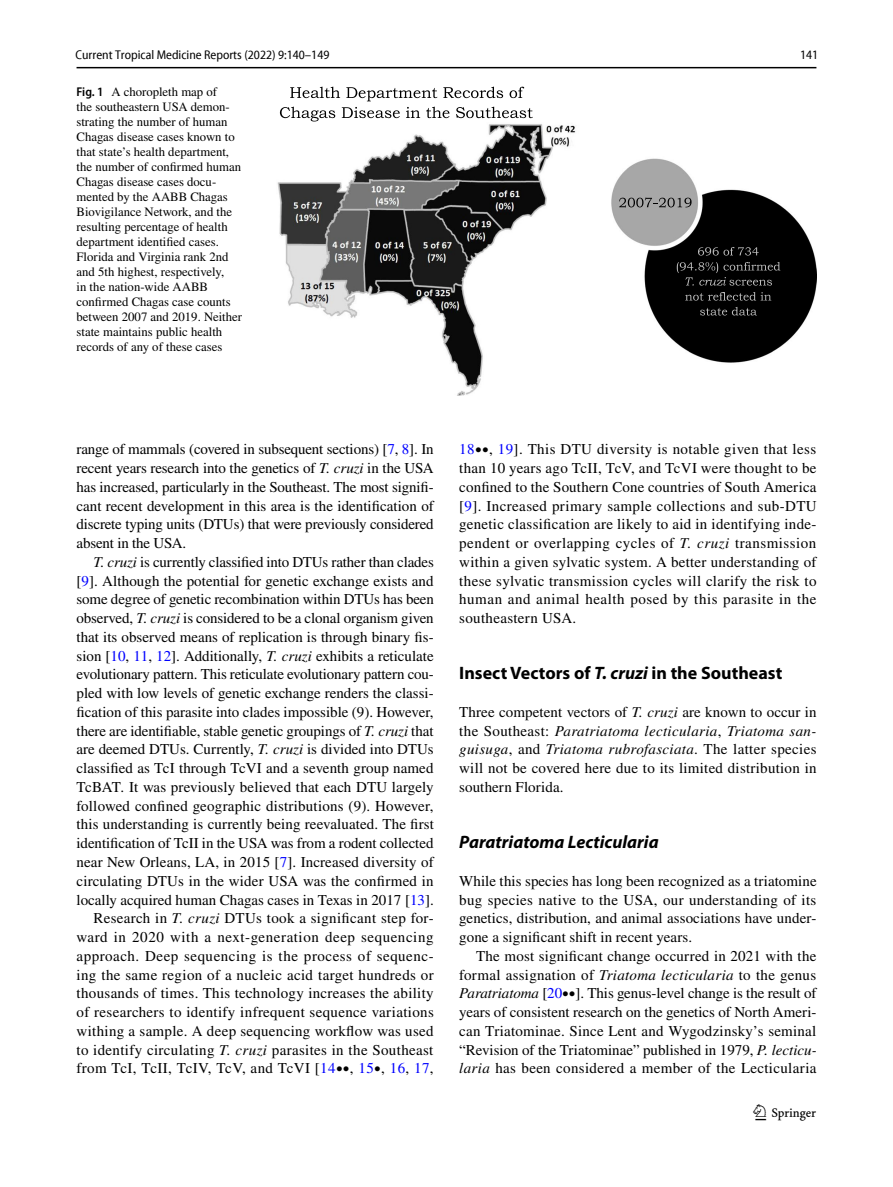
<style>
.page{position:relative;width:893px;height:1187px;background:#fff}
.page>*{position:absolute;margin:0;border:0;box-sizing:border-box;transform-origin:0 0}
.t1{font:22.5px "Springnew Regular 3";color:#000}
.t2{font:700 18px "Myriad Pro";color:#000}
.t3{font:italic 700 18px "Myriad Pro";color:#000}
.t4{font:15px/18.8px "STIX";letter-spacing:.005em;color:#000;text-align:justify}
.t5{font:12.75px/15px "STIX";color:#000}
.t6{font:semi-condensed 12.75px "Myriad Pro Unic";color:#000}
.s1{font-family:"Myriad Pro";font-weight:600;font-stretch:semi-condensed}
.s2{color:#00f}
.s3{font-style:italic}
.s4{font-size:12.75px}
</style>
<div class="page">
<hr style="left:77px;top:67px;width:739px;height:1px;background:#000">
<img style="left:277px;top:124px;width:539px;height:272px">
<svg style="left:290px;top:87px;width:234px;height:14px"></svg>
<svg style="left:280px;top:107px;width:253px;height:14px"></svg>
<svg style="left:619px;top:197px;width:73px;height:10px"></svg>
<svg style="left:698px;top:247px;width:61px;height:8px"></svg>
<svg style="left:677px;top:262px;width:103px;height:23px;background:#1c1c1c"></svg>
<svg style="left:685px;top:292px;width:86px;height:8px"></svg>
<svg style="left:700px;top:307px;width:57px;height:8px"></svg>
<p class="t6" style="left:76px;top:50px;width:255px">Current Tropical Medicine Reports (2022) 9:140–149</p>
<p class="t5" style="left:77px;top:85px;width:167px"><span class="s1">Fig. 1</span> A choropleth map of<br>the southeastern USA demon&shy;strating the number of human<br>Chagas disease cases known to that state’s health department, the number of confirmed human<br>Chagas disease cases docu&shy;mented by the AABB Chagas<br>Biovigilance Network, and the resulting percentage of health department identified cases.<br>Florida and Virginia rank 2nd and 5th highest, respectively,<br>in the nation-wide AABB confirmed Chagas case counts between 2007 and 2019. Neither state maintains public health records of any of these cases</p>
<p class="t6" style="left:800px;top:50px;width:20px">141</p>
<p class="t4" style="left:77px;top:441px;width:359px">range of mammals (covered in subsequent sections) [<span class="s2">7</span>, <span class="s2">8</span>]. In recent years research into the genetics of <span class="s3">T. cruzi</span> in the USA has increased, particularly in the Southeast. The most signifi&shy;cant recent development in this area is the identification of discrete typing units (DTUs) that were previously considered absent in the USA.</p>
<p class="t4" style="left:77px;top:553px;width:359px;text-align:right"><span class="s3">T. cruzi</span> is currently classified into DTUs rather than clades [<span class="s2">9</span>]. Although the potential for genetic exchange exists and some degree of genetic recombination within DTUs has been observed, <span class="s3">T. cruzi</span> is considered to be a clonal organism given that its observed means of replication is through binary fis&shy;sion [<span class="s2">10</span>, <span class="s2">11</span>, <span class="s2">12</span>]. Additionally, <span class="s3">T. cruzi</span> exhibits a reticulate evolutionary pattern. This reticulate evolutionary pattern cou&shy;pled with low levels of genetic exchange renders the classi&shy;fication of this parasite into clades impossible (9). However, there are identifiable, stable genetic groupings of <span class="s3">T. cruzi</span> that are deemed DTUs. Currently, <span class="s3">T. cruzi</span> is divided into DTUs classified as TcI through TcVI and a seventh group named TcBAT. It was previously believed that each DTU largely followed confined geographic distributions (9). However, this understanding is currently being reevaluated. The first identification of TcII in the USA was from a rodent collected near New Orleans, LA, in 2015 [<span class="s2">7</span>]. Increased diversity of circulating DTUs in the wider USA was the confirmed in locally acquired human Chagas cases in Texas in 2017 [<span class="s2">13</span>].<br>Research in <span class="s3">T. cruzi</span> DTUs took a significant step for&shy;ward in 2020 with a next-generation deep sequencing approach. Deep sequencing is the process of sequenc&shy;ing the same region of a nucleic acid target hundreds or thousands of times. This technology increases the ability of researchers to identify infrequent sequence variations withing a sample. A deep sequencing workflow was used to identify circulating <span class="s3">T. cruzi</span> parasites in the Southeast from TcI, TcII, TcIV, TcV, and TcVI [<span class="s2">14</span><span class="s4">••</span>, <span class="s2">15</span><span class="s4">•</span>, <span class="s2">16</span>, <span class="s2">17</span>,</p>
<p class="t4" style="left:459px;top:441px;width:359px"><span class="s2">18</span><span class="s4">••</span>, <span class="s2">19</span>]. This DTU diversity is notable given that less than 10 years ago TcII, TcV, and TcVI were thought to be confined to the Southern Cone countries of South America [<span class="s2">9</span>]. Increased primary sample collections and sub-DTU genetic classification are likely to aid in identifying inde&shy;pendent or overlapping cycles of <span class="s3">T. cruzi</span> transmission within a given sylvatic system. A better understanding of these sylvatic transmission cycles will clarify the risk to human and animal health posed by this parasite in the southeastern USA.</p>
<p class="t2" style="left:459px;top:661px;width:325px">Insect Vectors of <span class="s3">T. cruzi</span> in the Southeast</p>
<p class="t4" style="left:459px;top:703px;width:359px">Three competent vectors of <span class="s3">T. cruzi</span> are known to occur in the Southeast: <span class="s3">Paratriatoma lecticularia</span>, <span class="s3">Triatoma san&shy;guisuga</span>, and <span class="s3">Triatoma rubrofasciata</span>. The latter species will not be covered here due to its limited distribution in southern Florida.</p>
<p class="t3" style="left:459px;top:830px;width:201px">Paratriatoma Lecticularia</p>
<p class="t4" style="left:459px;top:872px;width:359px">While this species has long been recognized as a triatomine bug species native to the USA, our understanding of its genetics, distribution, and animal associations have under&shy;gone a significant shift in recent years.</p>
<p class="t4" style="left:459px;top:947px;width:359px;text-indent:17px">The most significant change occurred in 2021 with the formal assignation of <span class="s3">Triatoma lecticularia</span> to the genus <span class="s3">Paratriatoma</span> [<span class="s2">20</span><span class="s4">••</span>]. This genus-level change is the result of years of consistent research on the genetics of North Ameri&shy;can Triatominae. Since Lent and Wygodzinsky’s seminal “Revision of the Triatominae” published in 1979, <span class="s3">P. lecticu&shy;laria</span> has been considered a member of the Lecticularia</p>
<h1 class="t1" style="left:755px;top:1104px;width:62px">1 3</h1>
</div>
